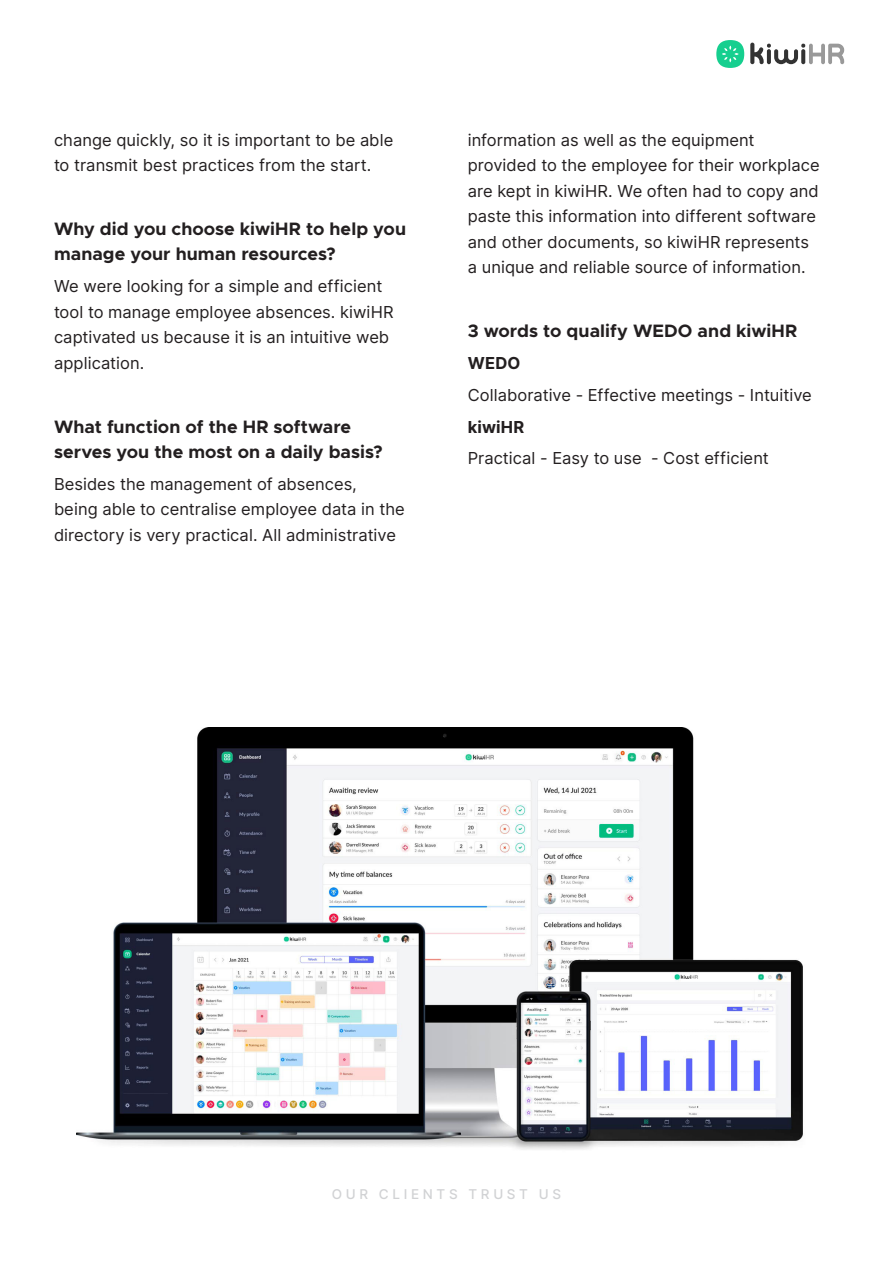
<style>
.page{position:relative;width:893px;height:1263px;background:#fff}
.page>*{position:absolute;margin:0;border:0;box-sizing:border-box;transform-origin:0 0}
.t1{font:700 18px/25.5px "Metropolis";color:#231f20}
.t2{font:16.5px/25.5px "Inter";letter-spacing:.005em;color:#231f20}
.t3{font:700 16.5px "Inter";letter-spacing:.01em;color:#231f20}
.t4{font:500 13.5px "Inter";letter-spacing:.27em;color:#d1d2d4}
</style>
<div class="page">
<div style="left:716px;top:40px;width:28px;height:28px;background:#16cf8f;border-radius:50%"></div>
<svg style="left:722px;top:46px;width:17px;height:16px"></svg>
<svg style="left:750px;top:43px;width:94px;height:21px"></svg>
<img style="left:77px;top:727px;width:726px;height:423px">
<p class="t2" style="left:54px;top:127px;width:341px">change quickly, so it is important to be able to transmit best practices from the start.</p>
<p class="t1" style="left:54px;top:216px;width:354px">Why did you choose kiwiHR to help you manage your human resources?</p>
<p class="t2" style="left:54px;top:273px;width:341px">We were looking for a simple and efficient tool to manage employee absences. kiwiHR captivated us because it is an intuitive web application.</p>
<p class="t1" style="left:54px;top:414px;width:330px">What function of the HR software serves you the most on a daily basis?</p>
<p class="t2" style="left:54px;top:471px;width:352px">Besides the management of absences,<br>being able to centralise employee data in the directory is very practical. All administrative</p>
<p class="t2" style="left:468px;top:127px;width:353px">information as well as the equipment provided to the employee for their workplace are kept in kiwiHR. We often had to copy and paste this information into different software and other documents, so kiwiHR represents a unique and reliable source of information.</p>
<p class="t1" style="left:468px;top:318px;width:331px">3 words to qualify WEDO and kiwiHR</p>
<p class="t3" style="left:468px;top:351px;width:54px">WEDO</p>
<p class="t2" style="left:468px;top:382px;width:346px">Collaborative - Effective meetings - Intuitive</p>
<p class="t3" style="left:468px;top:415px;width:58px">kiwiHR</p>
<p class="t2" style="left:468px;top:445px;width:303px">Practical - Easy to use - Cost efficient</p>
<p class="t4" style="left:332px;top:1184px;width:231px">OUR CLIENTS TRUST US</p>
</div>
